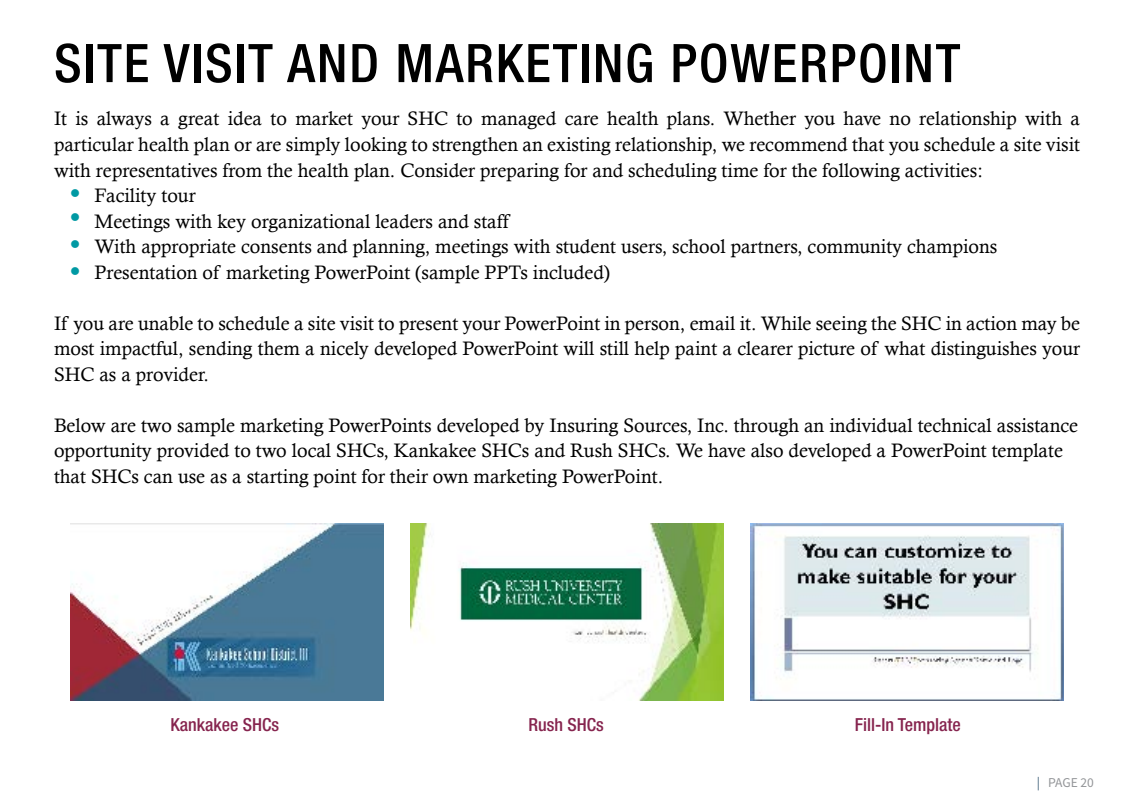
<style>
.page{position:relative;width:1134px;height:810px;background:#fff}
.page>*{position:absolute;margin:0;border:0;box-sizing:border-box;transform-origin:0 0}
.t1{font:500 condensed 53.25px "Helvetica Neue LT Std";letter-spacing:.035em;color:#000}
.t2{font:19.5px/25.5px "Calisto";color:#000;text-align:justify}
.t3{font:500 condensed 18px "Helvetica Neue LT Std";color:#86244e}
.t4{font:13.5px "Source Sans Pro";letter-spacing:-.005em;color:#939598}
.s1{color:#40617a}
</style>
<div class="page">
<img style="left:70px;top:524px;width:313px;height:177px">
<img style="left:410px;top:524px;width:314px;height:177px">
<img style="left:751px;top:524px;width:313px;height:177px">
<h1 class="t1" style="left:54px;top:31px;width:133px">Site Visit</h1>
<h1 class="t1" style="left:287px;top:31px;width:262px">and Marketin</h1>
<h1 class="t1" style="left:625px;top:31px;width:288px">g PowerPoint</h1>
<p class="t2" style="left:54px;top:106px;width:1028px">It is always a great idea to market your SHC to managed care health plans. Whether you have no relationship with a</p>
<p class="t2" style="left:54px;top:131px;width:1028px">particular health plan or are simply looking to strengthen an existing relationship, we recommend that you schedule a site visit</p>
<p class="t2" style="left:54px;top:157px;width:930px">with representatives from the health plan. Consider preparing for and scheduling time for the following activities:</p>
<p class="t2" style="left:95px;top:182px;width:103px">Facility tour</p>
<p class="t2" style="left:95px;top:208px;width:416px">Meetings with key organizational leaders and staff</p>
<p class="t2" style="left:95px;top:233px;width:904px">With appropriate consents and planning, meetings with student users, school partners, community champions</p>
<p class="t2" style="left:95px;top:259px;width:517px">Presentation of marketing PowerPoint (sample PPTs included)</p>
<p class="t2" style="left:54px;top:310px;width:1028px">If you are unable to schedule a site visit to present your PowerPoint in person, email it. While seeing the SHC in action may be most impactful, sending them a nicely developed PowerPoint will still help paint a clearer picture of what distinguishes your SHC as a provider.</p>
<p class="t2" style="left:54px;top:412px;width:1026px;text-align:left">Below are two sample marketing PowerPoints developed by Insuring Sources, Inc. through an individual technical assistance opportunity provided to two local SHCs, Kankakee SHCs and Rush SHCs. We have also developed a PowerPoint template that SHCs can use as a starting point for their own marketing PowerPoint.</p>
<p class="t3" style="left:170px;top:714px;width:110px">Kankakee SHCs</p>
<p class="t3" style="left:529px;top:714px;width:77px">Rush SHCs</p>
<p class="t3" style="left:855px;top:714px;width:107px">Fill-In Template</p>
<p class="t4" style="left:1037px;top:774px;width:59px"><span class="s1">|</span> PAGE 20</p>
</div>
